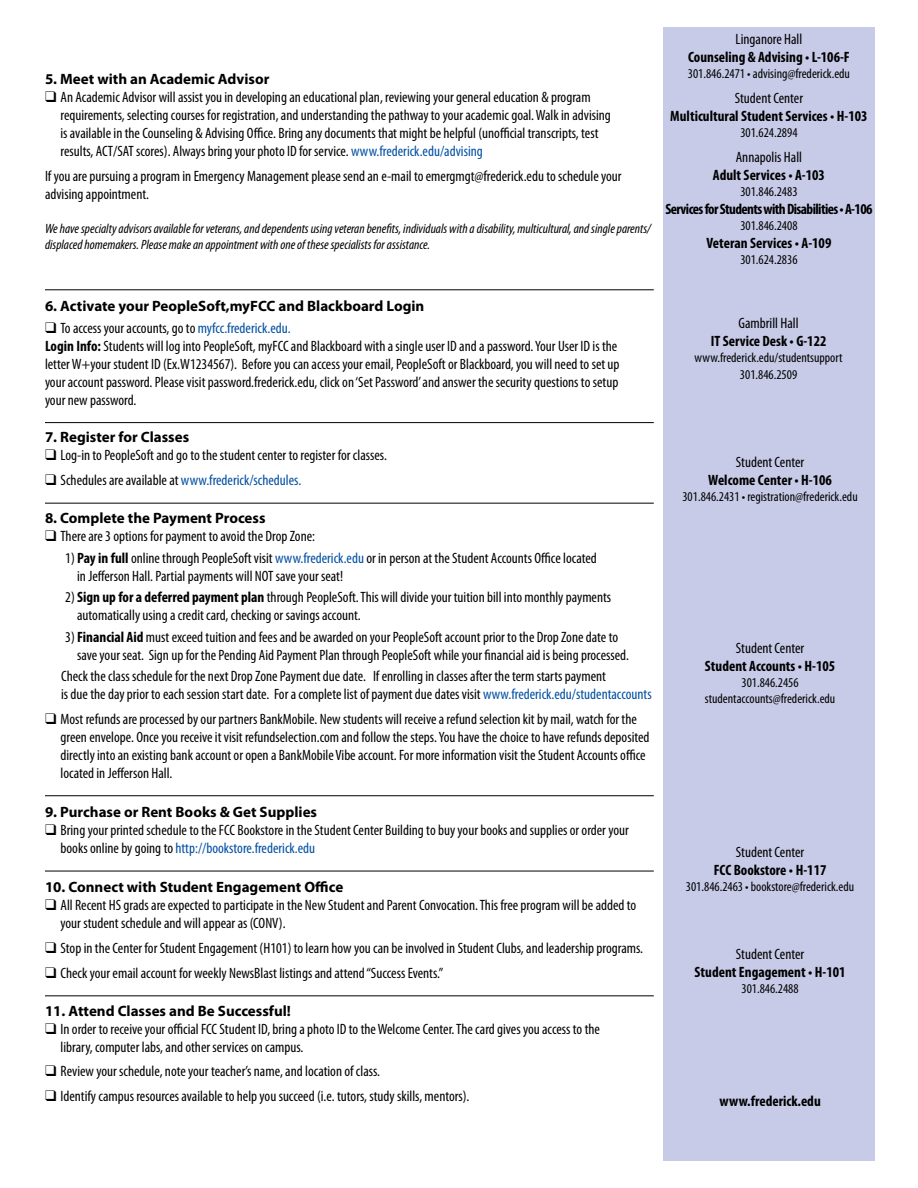
<style>
.page{position:relative;width:918px;height:1188px;background:#fff}
.page>*{position:absolute;margin:0;border:0;box-sizing:border-box;transform-origin:0 0}
.t1{font:condensed 15px/18px "Myriad Pro";color:#000}
.t2{font:700 15px "Myriad Pro";color:#000}
.t3{font:700 condensed 15px "Myriad Pro";color:#000}
.t4{font:condensed 15px "Myriad Pro";color:#004fa3}
.t5{font:700 condensed 15px "Myriad Pro";letter-spacing:-.04em;color:#000}
.t6{font:condensed 13.5px "Myriad Pro";color:#000}
.t7{font:italic condensed 13.5px/16.2px "Myriad Pro";color:#000}
.s1{color:#004fa3}
.s2{font-weight:700}
.s3{color:#000}
</style>
<div class="page">
<div style="left:663px;top:27px;width:212px;height:1134px;background:#c7cbe7"></div>
<hr style="left:45px;top:289px;width:609px;height:1px;background:#000">
<hr style="left:45px;top:422px;width:609px;height:1px;background:#000">
<hr style="left:45px;top:503px;width:609px;height:1px;background:#000">
<hr style="left:45px;top:795px;width:609px;height:1px;background:#000">
<hr style="left:45px;top:871px;width:609px;height:1px;background:#000">
<hr style="left:45px;top:995px;width:609px;height:1px;background:#000">
<p class="t2" style="left:45px;top:69px;width:226px">5. Meet with an Academic Advisor</p>
<p class="t1" style="left:61px;top:88px;width:552px;text-indent:-16px">❑ An Academic Advisor will assist you in developing an educational plan, reviewing your general education &amp; program requirements, selecting courses for registration, and understanding the pathway to your academic goal. Walk in advising is available in the Counseling &amp; Advising Office. Bring any documents that might be helpful (unofficial transcripts, test results, ACT/SAT scores). Always bring your photo ID for service. <span class="s1">www.frederick.edu/advising</span></p>
<p class="t1" style="left:45px;top:166px;width:578px">If you are pursuing a program in Emergency Management please send an e-mail to emergmgt@frederick.edu to schedule your advising appointment.</p>
<p class="t7" style="left:45px;top:220px;width:608px">We have specialty advisors available for veterans, and dependents using veteran benefits, individuals with a disability, multicultural, and single parents/ displaced homemakers. Please make an appointment with one of these specialists for assistance.</p>
<p class="t1" style="left:736px;top:30px;width:68px">Linganore Hall</p>
<p class="t3" style="left:688px;top:48px;width:163px">Counseling &amp; Advising • L-106-F</p>
<p class="t6" style="left:688px;top:65px;width:164px">301.846.2471 • advising@frederick.edu</p>
<p class="t1" style="left:735px;top:89px;width:70px">Student Center</p>
<p class="t3" style="left:670px;top:106px;width:199px">Multicultural Student Services • H-103</p>
<p class="t6" style="left:740px;top:124px;width:59px">301.624.2894</p>
<p class="t1" style="left:736px;top:148px;width:68px">Annapolis Hall</p>
<p class="t3" style="left:713px;top:165px;width:114px">Adult Services • A-103</p>
<p class="t6" style="left:740px;top:183px;width:59px">301.846.2483</p>
<p class="t5" style="left:665px;top:200px;width:209px">Services for Students with Disabilities • A-106</p>
<p class="t6" style="left:740px;top:218px;width:59px">301.846.2408</p>
<p class="t3" style="left:707px;top:234px;width:126px">Veteran Services • A-109</p>
<p class="t6" style="left:740px;top:252px;width:59px">301.624.2836</p>
<p class="t2" style="left:45px;top:296px;width:381px">6. Activate your PeopleSoft,myFCC and Blackboard Login</p>
<p class="t1" style="left:45px;top:319px;width:247px">❑ To access your accounts, go to <span class="s1">myfcc.frederick.edu.</span></p>
<p class="t1" style="left:45px;top:337px;width:576px"><span class="s2">Login Info:</span> Students will log into PeopleSoft, myFCC and Blackboard with a single user ID and a password. Your User ID is the letter W+your student ID (Ex.W1234567). Before you can access your email, PeopleSoft or Blackboard, you will need to set up your account password. Please visit password.frederick.edu, click on ‘Set Password’ and answer the security questions to setup your new password.</p>
<p class="t2" style="left:45px;top:428px;width:146px">7. Register for Classes</p>
<p class="t1" style="left:45px;top:446px;width:343px">❑ Log-in to PeopleSoft and go to the student center to register for classes.</p>
<p class="t4" style="left:45px;top:471px;width:258px"><span class="s3">❑ Schedules are available at</span> www.frederick/schedules.</p>
<p class="t2" style="left:45px;top:508px;width:222px">8. Complete the Payment Process</p>
<p class="t1" style="left:45px;top:527px;width:272px">❑ There are 3 options for payment to avoid the Drop Zone:</p>
<p class="t1" style="left:77px;top:548px;width:521px;text-indent:-12px">1) <span class="s2">Pay in full</span> online through PeopleSoft visit <span class="s1">www.frederick.edu</span> or in person at the Student Accounts Office located in Jefferson Hall. Partial payments will NOT save your seat!</p>
<p class="t1" style="left:77px;top:588px;width:536px;text-indent:-12px">2) <span class="s2">Sign up for a deferred payment plan</span> through PeopleSoft. This will divide your tuition bill into monthly payments automatically using a credit card, checking or savings account.</p>
<p class="t1" style="left:77px;top:627px;width:553px;text-indent:-12px">3) <span class="s2">Financial Aid</span> must exceed tuition and fees and be awarded on your PeopleSoft account prior to the Drop Zone date to save your seat. Sign up for the Pending Aid Payment Plan through PeopleSoft while your financial aid is being processed.</p>
<p class="t1" style="left:61px;top:667px;width:592px">Check the class schedule for the next Drop Zone Payment due date. If enrolling in classes after the term starts payment<br>is due the day prior to each session start date. For a complete list of payment due dates visit <span class="s1">www.frederick.edu/studentaccounts</span></p>
<p class="t1" style="left:61px;top:710px;width:591px;text-indent:-16px">❑ Most refunds are processed by our partners BankMobile. New students will receive a refund selection kit by mail, watch for the green envelope. Once you receive it visit refundselection.com and follow the steps. You have the choice to have refunds deposited directly into an existing bank account or open a BankMobile Vibe account. For more information visit the Student Accounts office located in Jefferson Hall.</p>
<p class="t2" style="left:45px;top:802px;width:274px">9. Purchase or Rent Books &amp; Get Supplies</p>
<p class="t1" style="left:61px;top:821px;width:570px;text-indent:-16px">❑ Bring your printed schedule to the FCC Bookstore in the Student Center Building to buy your books and supplies or order your books online by going to <span class="s1">http://bookstore.frederick.edu</span></p>
<p class="t2" style="left:45px;top:878px;width:300px">10. Connect with Student Engagement Office</p>
<p class="t1" style="left:61px;top:896px;width:577px;text-indent:-16px">❑ All Recent HS grads are expected to participate in the New Student and Parent Convocation. This free program will be added to your student schedule and will appear as (CONV).</p>
<p class="t1" style="left:45px;top:939px;width:600px">❑ Stop in the Center for Student Engagement (H101) to learn how you can be involved in Student Clubs, and leadership programs.</p>
<p class="t1" style="left:45px;top:964px;width:400px">❑ Check your email account for weekly NewsBlast listings and attend “Success Events.”</p>
<p class="t2" style="left:45px;top:1001px;width:247px">11. Attend Classes and Be Successful!</p>
<p class="t1" style="left:61px;top:1020px;width:541px;text-indent:-16px">❑ In order to receive your official FCC Student ID, bring a photo ID to the Welcome Center. The card gives you access to the library, computer labs, and other services on campus.</p>
<p class="t1" style="left:45px;top:1062px;width:337px">❑ Review your schedule, note your teacher’s name, and location of class.</p>
<p class="t1" style="left:45px;top:1087px;width:426px">❑ Identify campus resources available to help you succeed (i.e. tutors, study skills, mentors).</p>
<p class="t1" style="left:739px;top:314px;width:62px">Gambrill Hall</p>
<p class="t3" style="left:711px;top:332px;width:117px">IT Service Desk • G-122</p>
<p class="t6" style="left:695px;top:350px;width:149px">www.frederick.edu/studentsupport</p>
<p class="t6" style="left:740px;top:366px;width:59px">301.846.2509</p>
<p class="t1" style="left:736px;top:453px;width:70px">Student Center</p>
<p class="t3" style="left:708px;top:471px;width:125px">Welcome Center • H-106</p>
<p class="t6" style="left:682px;top:489px;width:177px">301.846.2431 • registration@frederick.edu</p>
<p class="t1" style="left:736px;top:639px;width:70px">Student Center</p>
<p class="t3" style="left:705px;top:656px;width:132px">Student Accounts • H-105</p>
<p class="t6" style="left:741px;top:674px;width:59px">301.846.2456</p>
<p class="t6" style="left:705px;top:691px;width:132px">studentaccounts@frederick.edu</p>
<p class="t1" style="left:736px;top:843px;width:70px">Student Center</p>
<p class="t3" style="left:714px;top:860px;width:114px">FCC Bookstore • H-117</p>
<p class="t6" style="left:686px;top:878px;width:170px">301.846.2463 • bookstore@frederick.edu</p>
<p class="t1" style="left:736px;top:945px;width:70px">Student Center</p>
<p class="t3" style="left:695px;top:962px;width:153px">Student Engagement • H-101</p>
<p class="t6" style="left:741px;top:980px;width:59px">301.846.2488</p>
<p class="t3" style="left:719px;top:1091px;width:103px">www.frederick.edu</p>
</div>
